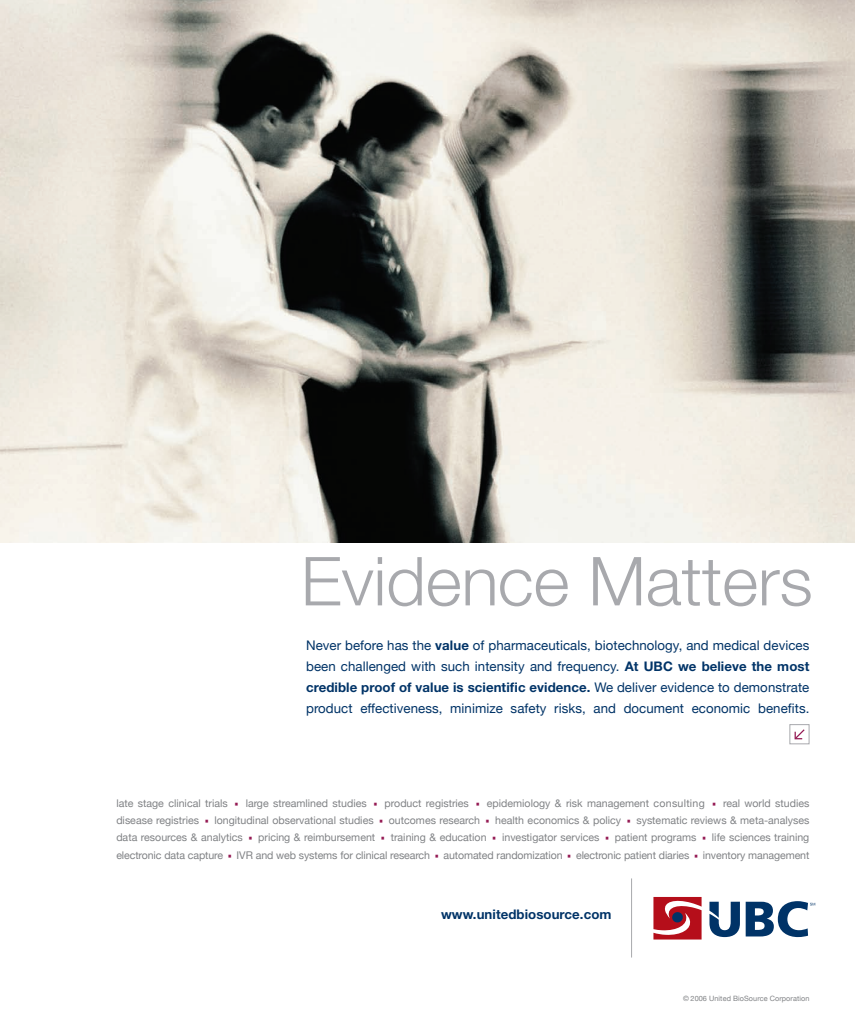
<style>
.page{position:relative;width:855px;height:1035px;background:#fff}
.page>*{position:absolute;margin:0;border:0;box-sizing:border-box;transform-origin:0 0}
.t1{font:300 67.62px "Helvetica Neue";color:#a8a9ad}
.t2{font:13.25px/21.2px "Helvetica Neue";letter-spacing:.005em;color:#003367;text-align:justify}
.t3{font:700 13.25px "Helvetica Neue";letter-spacing:.005em;color:#003367}
.t4{font:10.62px/17.2px "Helvetica Neue";letter-spacing:-.01em;color:#808285;text-align:justify}
.t5{font:7.25px "Helvetica Neue";letter-spacing:.01em;color:#808285}
.s1{font-weight:700}
.s2{font-family:"Glypha";font-weight:700;font-size:8px;color:#951b54}
</style>
<div class="page">
<div style="left:789px;top:724px;width:20px;height:20px;border:1px solid #a8a9ad"></div>
<svg style="left:794px;top:729px;width:11px;height:11px"></svg>
<img style="left:0;top:0;width:855px;height:542px">
<svg style="left:709px;top:902px;width:31px;height:35px"></svg>
<svg style="left:653px;top:897px;width:49px;height:42px"></svg>
<svg style="left:746px;top:901px;width:69px;height:36px"></svg>
<hr style="left:631px;top:878px;width:1px;height:79px;background:#a8a9ad">
<p class="t1" style="left:301px;top:540px;width:513px">Evidence Matters</p>
<p class="t2" style="left:306px;top:634px;width:505px">Never before has the <span class="s1">value</span> of pharmaceuticals, biotechnology, and medical devices been challenged with such intensity and frequency. <span class="s1">At UBC we believe the most credible proof of value is scientific evidence.</span> We deliver evidence to demonstrate product effectiveness, minimize safety risks, and document economic benefits.</p>
<p class="t4" style="left:116px;top:794px;width:694px">late stage clinical trials <span class="s2">•</span> large streamlined studies <span class="s2">•</span> product registries <span class="s2">•</span> epidemiology &amp; risk management consulting <span class="s2">•</span> real world studies disease registries <span class="s2">•</span> longitudinal observational studies <span class="s2">•</span> outcomes research <span class="s2">•</span> health economics &amp; policy <span class="s2">•</span> systematic reviews &amp; meta-analyses data resources &amp; analytics <span class="s2">•</span> pricing &amp; reimbursement <span class="s2">•</span> training &amp; education <span class="s2">•</span> investigator services <span class="s2">•</span> patient programs <span class="s2">•</span> life sciences training electronic data capture <span class="s2">•</span> IVR and web systems for clinical research <span class="s2">•</span> automated randomization <span class="s2">•</span> electronic patient diaries <span class="s2">•</span> inventory management</p>
<p class="t3" style="left:441px;top:906px;width:172px">www.unitedbiosource.com</p>
<p class="t5" style="left:683px;top:994px;width:128px">© 2006 United BioSource Corporation</p>
</div>
